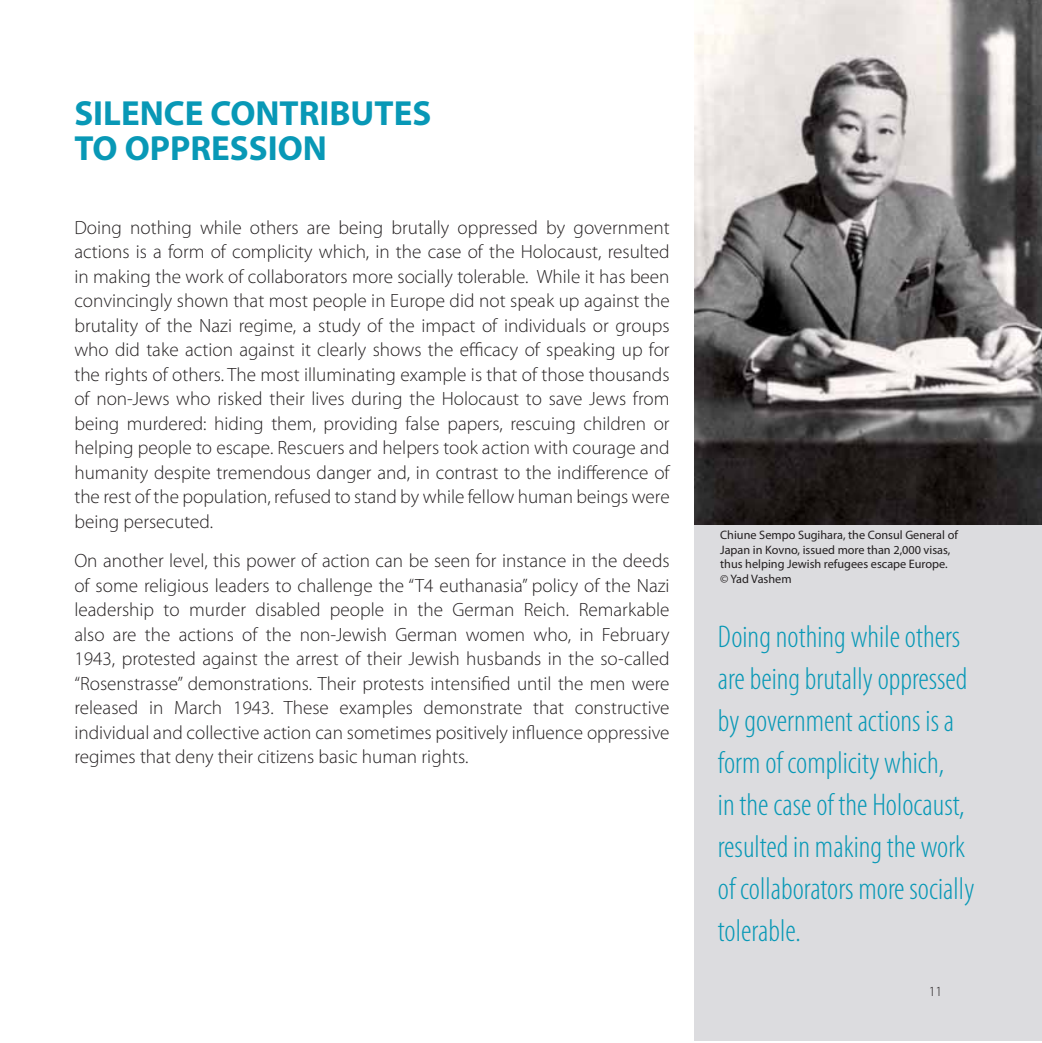
<style>
.page{position:relative;width:1042px;height:1043px;background:#fff}
.page>*{position:absolute;margin:0;border:0;box-sizing:border-box;transform-origin:0 0}
.t1{font:700 35px/35px "Myriad Pro";color:#0898b6}
.t2{font:300 condensed 31.5px/42px "Myriad Pro";color:#0898b6}
.t3{font:300 19.25px/24.5px "Myriad Pro";color:#231f20;text-align:justify}
.t4{font:300 14px "Myriad Pro";color:#231f20}
.t5{font:12.25px/14.7px "Myriad Pro";color:#231f20}
</style>
<div class="page">
<div style="left:694px;top:0;width:347px;height:1040px;background:#dcdcdf"></div>
<img style="left:694px;top:0;width:347px;height:524px">
<h1 class="t1" style="left:74px;top:98px;width:358px">SILENCE CONTRIBUTES<br>TO OPPRESSION</h1>
<p class="t3" style="left:74px;top:216px;width:597px">Doing nothing while others are being brutally oppressed by government actions is a form of complicity which, in the case of the Holocaust, resulted in making the work of collaborators more socially tolerable. While it has been convincingly shown that most people in Europe did not speak up against the brutality of the Nazi regime, a study of the impact of individuals or groups who did take action against it clearly shows the efficacy of speaking up for the rights of others. The most illuminating example is that of those thousands of non-Jews who risked their lives during the Holocaust to save Jews from being murdered: hiding them, providing false papers, rescuing children or helping people to escape. Rescuers and helpers took action with courage and humanity despite tremendous danger and, in contrast to the indifference of the rest of the population, refused to stand by while fellow human beings were being persecuted.</p>
<p class="t3" style="left:74px;top:549px;width:597px">On another level, this power of action can be seen for instance in the deeds of some religious leaders to challenge the “T4 euthanasia” policy of the Nazi leadership to murder disabled people in the German Reich. Remarkable also are the actions of the non-Jewish German women who, in February 1943, protested against the arrest of their Jewish husbands in the so-called “Rosenstrasse” demonstrations. Their protests intensified until the men were released in March 1943. These examples demonstrate that constructive individual and collective action can sometimes positively influence oppressive regimes that deny their citizens basic human rights.</p>
<p class="t5" style="left:720px;top:528px;width:239px">Chiune Sempo Sugihara, the Consul General of Japan in Kovno, issued more than 2,000 visas, thus helping Jewish refugees escape Europe. © Yad Vashem</p>
<h2 class="t2" style="left:718px;top:617px;width:258px">Doing nothing while others are being brutally oppressed by government actions is a form of complicity which,<br>in the case of the Holocaust, resulted in making the work of collaborators more socially tolerable.</h2>
<p class="t4" style="left:928px;top:986px;width:15px">11</p>
</div>
